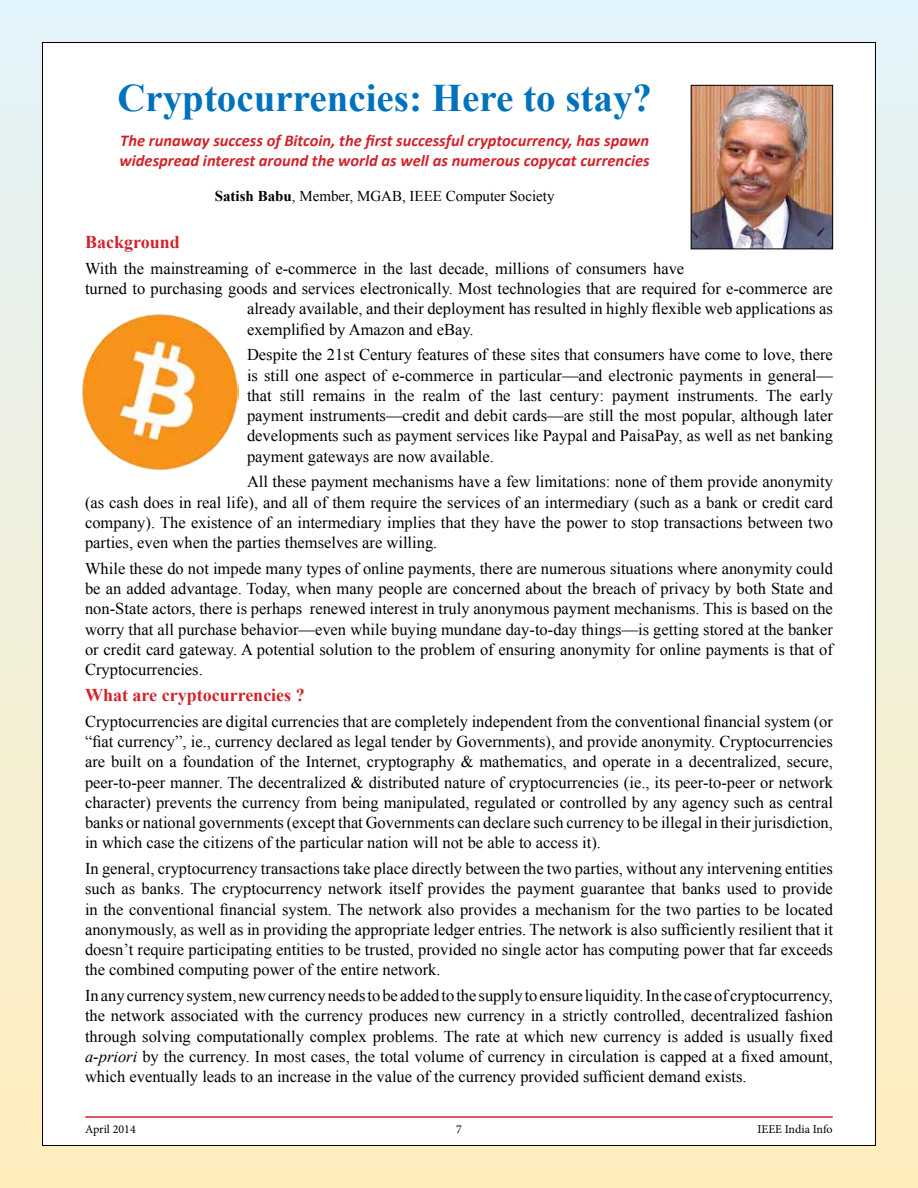
<style>
.page{position:relative;width:918px;height:1188px;background:#fff}
.page>*{position:absolute;margin:0;border:0;box-sizing:border-box;transform-origin:0 0}
.t1{font:700 39px "Times New Roman";color:#0072bc}
.t2{font:700 18px "Times New Roman";color:#d2232a}
.t3{font:16.5px/20.2px "Times New Roman";color:#000;text-align:justify}
.t4{font:italic 700 16.5px/19.8px "Calibri";color:#d2232a}
.t5{font:15px "Times New Roman";color:#000}
.t6{font:12px "Minion Pro";color:#000}
.s1{font-weight:700}
.s2{font-style:italic}
</style>
<div class="page">
<div style="left:0;top:0;width:918px;height:1188px;background:linear-gradient(to bottom,#e2f2fa,#ffedbd)"></div>
<div style="left:42px;top:42px;width:834px;height:1104px;background:#fff;border:1px solid #000"></div>
<hr style="left:85px;top:1116px;width:748px;height:2px;background:#d2232a">
<img style="left:82px;top:314px;width:157px;height:156px">
<img style="left:693px;top:87px;width:138px;height:160px">
<div style="left:691px;top:85px;width:142px;height:164px;border:1px solid #000"></div>
<h1 class="t1" style="left:117px;top:71px;width:536px">Cryptocurrencies: Here to stay?</h1>
<p class="t4" style="left:120px;top:131px;width:532px">The runaway success of Bitcoin, the first successful cryptocurrency, has spawn widespread interest around the world as well as numerous copycat currencies</p>
<p class="t5" style="left:215px;top:186px;width:341px"><span class="s1">Satish Babu</span>, Member, MGAB, IEEE Computer Society</p>
<p class="t2" style="left:85px;top:230px;width:96px">Background</p>
<p class="t3" style="left:85px;top:258px;width:601px">With the mainstreaming of e-commerce in the last decade, millions of consumers have</p>
<p class="t3" style="left:85px;top:278px;width:749px">turned to purchasing goods and services electronically. Most technologies that are required for e-commerce are</p>
<p class="t3" style="left:247px;top:299px;width:587px">already available, and their deployment has resulted in highly flexible web applications as</p>
<p class="t3" style="left:247px;top:319px;width:228px">exemplified by Amazon and eBay.</p>
<p class="t3" style="left:247px;top:345px;width:587px">Despite the 21st Century features of these sites that consumers have come to love, there is still one aspect of e-commerce in particular—and electronic payments in general— that still remains in the realm of the last century: payment instruments. The early payment instruments—credit and debit cards—are still the most popular, although later developments such as payment services like Paypal and PaisaPay, as well as net banking payment gateways are now available.</p>
<p class="t3" style="left:85px;top:472px;width:749px;text-indent:162px">All these payment mechanisms have a few limitations: none of them provide anonymity (as cash does in real life), and all of them require the services of an intermediary (such as a bank or credit card company). The existence of an intermediary implies that they have the power to stop transactions between two parties, even when the parties themselves are willing.</p>
<p class="t3" style="left:85px;top:558px;width:749px">While these do not impede many types of online payments, there are numerous situations where anonymity could be an added advantage. Today, when many people are concerned about the breach of privacy by both State and non-State actors, there is perhaps renewed interest in truly anonymous payment mechanisms. This is based on the worry that all purchase behavior—even while buying mundane day-to-day things—is getting stored at the banker or credit card gateway. A potential solution to the problem of ensuring anonymity for online payments is that of Cryptocurrencies.</p>
<p class="t2" style="left:85px;top:683px;width:221px">What are cryptocurrencies ?</p>
<p class="t3" style="left:85px;top:711px;width:749px">Cryptocurrencies are digital currencies that are completely independent from the conventional financial system (or “fiat currency”, ie., currency declared as legal tender by Governments), and provide anonymity. Cryptocurrencies are built on a foundation of the Internet, cryptography &amp; mathematics, and operate in a decentralized, secure, peer-to-peer manner. The decentralized &amp; distributed nature of cryptocurrencies (ie., its peer-to-peer or network character) prevents the currency from being manipulated, regulated or controlled by any agency such as central banks or national governments (except that Governments can declare such currency to be illegal in their jurisdiction, in which case the citizens of the particular nation will not be able to access it).</p>
<p class="t3" style="left:85px;top:858px;width:749px">In general, cryptocurrency transactions take place directly between the two parties, without any intervening entities such as banks. The cryptocurrency network itself provides the payment guarantee that banks used to provide in the conventional financial system. The network also provides a mechanism for the two parties to be located anonymously, as well as in providing the appropriate ledger entries. The network is also sufficiently resilient that it doesn’t require participating entities to be trusted, provided no single actor has computing power that far exceeds the combined computing power of the entire network.</p>
<p class="t3" style="left:85px;top:985px;width:749px">In any currency system, new currency needs to be added to the supply to ensure liquidity. In the case of cryptocurrency, the network associated with the currency produces new currency in a strictly controlled, decentralized fashion through solving computationally complex problems. The rate at which new currency is added is usually fixed <span class="s2">a-priori</span> by the currency. In most cases, the total volume of currency in circulation is capped at a fixed amount, which eventually leads to an increase in the value of the currency provided sufficient demand exists.</p>
<p class="t6" style="left:85px;top:1122px;width:52px">April 2014</p>
<p class="t6" style="left:456px;top:1122px;width:7px">7</p>
<p class="t6" style="left:757px;top:1122px;width:77px">IEEE India Info</p>
</div>
